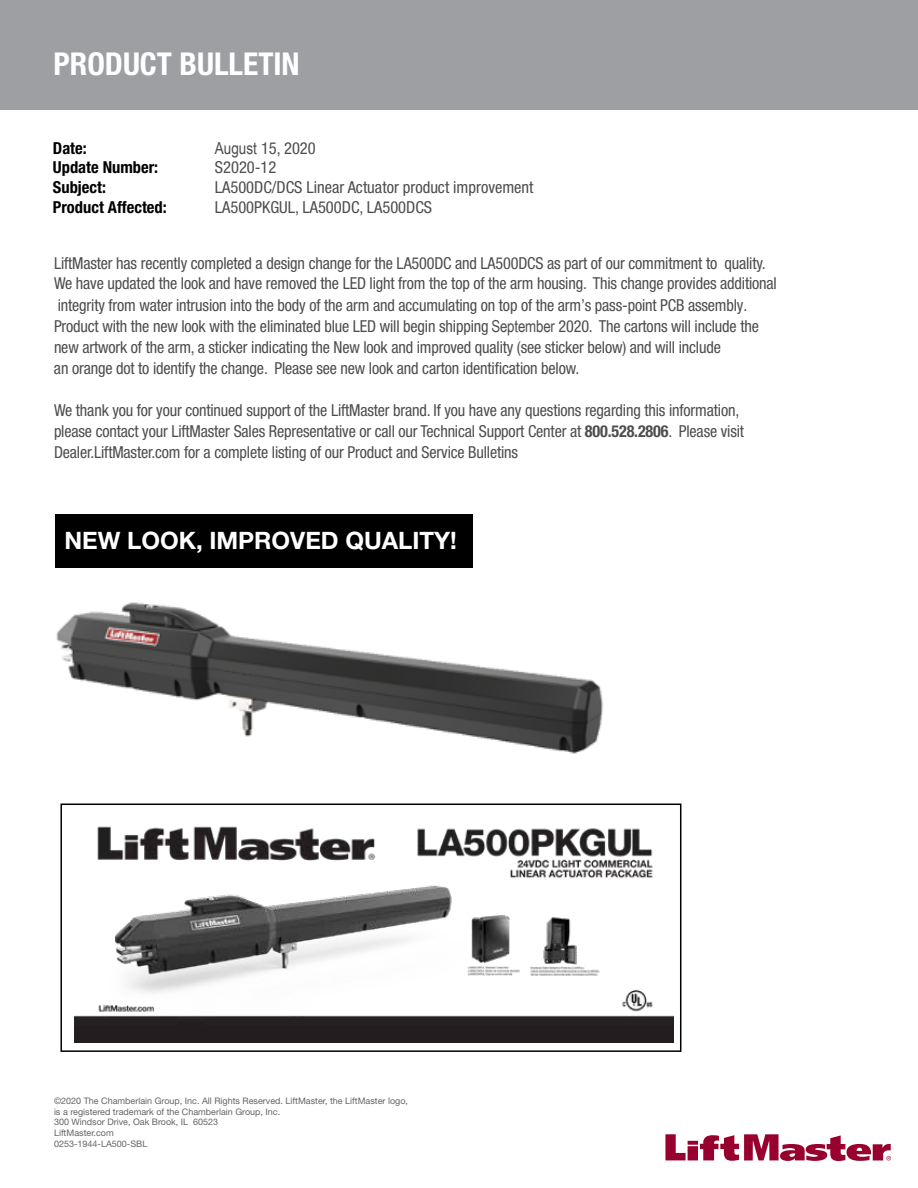
<style>
.page{position:relative;width:918px;height:1188px;background:#fff}
.page>*{position:absolute;margin:0;border:0;box-sizing:border-box;transform-origin:0 0}
.t1{font:700 condensed 31.5px "Helvetica Neue LT Std";color:#fff}
.t2{font:700 24px "Helvetica Neue LT Std";color:#fff}
.t3{font:condensed 16.5px/21px "Helvetica Neue LT Std";letter-spacing:-.01em;color:#4d4d4f}
.t4{font:700 condensed 16.5px/19.8px "Helvetica Neue LT Std";color:#000}
.t5{font:9px/10.8px "Helvetica Neue LT Std";color:#636466}
.s1{font-family:"Arial Narrow";font-stretch:normal}
.s2{font-weight:700}
</style>
<div class="page">
<div style="left:0;top:0;width:918px;height:109px;background:#9d9fa2"></div>
<svg style="left:665px;top:1134px;width:226px;height:27px"></svg>
<img style="left:55px;top:541px;width:572px;height:263px">
<div style="left:55px;top:514px;width:417px;height:53px;background:#000"></div>
<img style="left:75px;top:826px;width:599px;height:216px">
<div style="left:60px;top:804px;width:621px;height:248px;border:2px solid #000"></div>
<h1 class="t1" style="left:54px;top:45px;width:248px">PRODUCT BULLETIN</h1>
<p class="t4" style="left:53px;top:138px;width:115px">Date:<br>Update Number:<br>Subject:<br>Product Affected:</p>
<p class="t3" style="left:215px;top:138px;width:320px;line-height:19.8px"><span class="s1">August</span> 15, 2020<br>S2020-12<br>LA500DC/DCS Linear Actuator product improvement<br>LA500PKGUL, LA500DC, LA500DCS</p>
<p class="t3" style="left:54px;top:253px;width:724px;line-height:20px">LiftMaster has recently completed a design change for the LA500DC and LA500DCS as part of our commitment to quality.<br>We have updated the look and have removed the LED light from the top of the arm housing. This change provides additional</p>
<p class="t3" style="left:54px;top:294px;width:706px">integrity from water intrusion into the body of the arm and accumulating on top of the arm’s pass-point PCB assembly.<br>Product with the new look with the eliminated blue LED will begin shipping <span class="s1">September</span> 2020. The cartons will include the new artwork of the arm, a sticker indicating the New look and improved quality (see sticker below) and will include<br>an orange dot to identify the change. Please see new look and carton identification below.</p>
<p class="t3" style="left:54px;top:399px;width:692px">We thank you for your continued support of the LiftMaster brand. If you have any questions regarding this information, please contact your LiftMaster Sales Representative or call our Technical Support Center at <span class="s2">800.528.2806</span>. Please visit<br>Dealer.LiftMaster.com for a complete listing of our Product and Service Bulletins</p>
<h2 class="t2" style="left:64px;top:525px;width:394px">NEW LOOK, IMPROVED QUALITY!</h2>
<p class="t5" style="left:54px;top:1095px;width:356px">©2020 The Chamberlain Group, Inc. All Rights Reserved. LiftMaster, the LiftMaster logo, is a registered trademark of the Chamberlain Group, Inc.<br>300 Windsor Drive, Oak Brook, IL 60523<br>LiftMaster.com<br>0253-1944-LA500-SBL</p>
</div>
